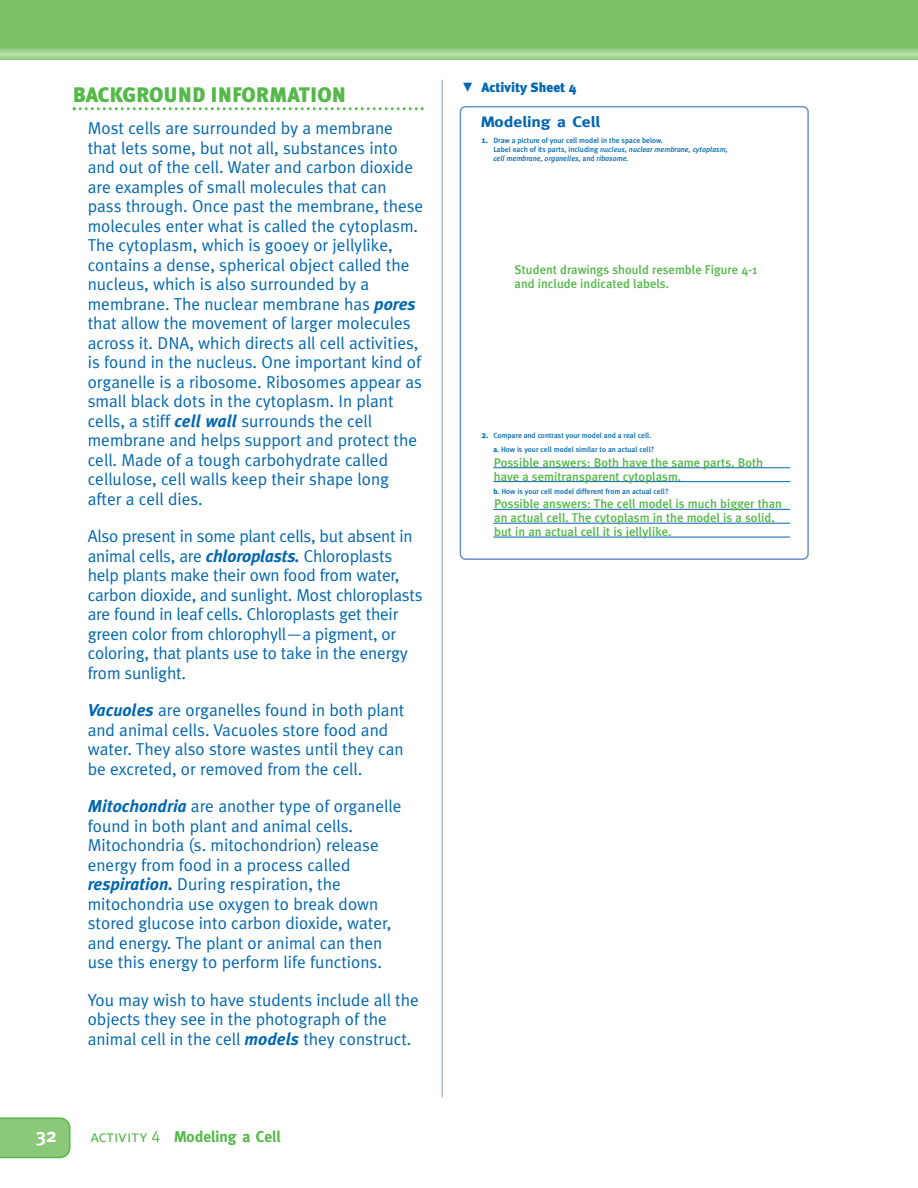
<style>
.page{position:relative;width:918px;height:1188px;background:#fff}
.page>*{position:absolute;margin:0;border:0;box-sizing:border-box;transform-origin:0 0}
.t1{font:900 21px "Meta Plus";color:#54b948}
.t2{font:700 19.5px "Meta";color:#fff}
.t3{font:17.25px/19.5px "Meta Plus Normal";color:#0067b1}
.t4{font:700 15.75px "Meta";color:#54b948}
.t5{font:700 15.15px "Meta";color:#0067b1;scale:1.17 1}
.t6{font:900 13.5px "Meta Plus";color:#0067b1}
.t7{font:500 12.6px/13.8px "Meta Plus";color:#54b948}
.t8{font:500 7.5px/8.9px "Meta Plus";color:#0067b1}
.s1{font-family:"Meta Plus";font-weight:700;font-style:italic}
.s2{font-family:"Meta Plus Normal Caps";font-weight:400;font-size:16.5px}
.s3{font-family:"Meta";font-weight:700;font-size:8.85px}
.s4{font-style:italic}
.s5{font-family:"Meta";font-weight:700}
</style>
<div class="page">
<svg style="left:0;top:1117px;width:70px;height:41px;background:#89c977"></svg>
<div style="left:0;top:0;width:918px;height:58px;background:#7bc366"></div>
<div style="left:0;top:49px;width:918px;height:10px;background:#91cb80"></div>
<div style="left:0;top:50px;width:918px;height:8px;background:#9bcf8a"></div>
<div style="left:0;top:51px;width:918px;height:6px;background:#a4d394"></div>
<hr style="left:0;top:52px;width:918px;height:4px;background:#add79e">
<hr style="left:0;top:53px;width:918px;height:2px;background:#b8dca8">
<hr style="left:0;top:54px;width:918px;height:1px;background:#bcdeae">
<svg style="left:460px;top:106px;width:349px;height:454px"></svg>
<svg style="left:73px;top:107px;width:351px;height:3px"></svg>
<hr style="left:441px;top:80px;width:2px;height:1017px;background:#adc0e2">
<p class="t1" style="left:73px;top:84px;width:275px">BACKGROUND INFORMATION</p>
<p class="t3" style="left:88px;top:121px;width:337px">Most cells are surrounded by a membrane that lets some, but not all, substances into and out of the cell. Water and carbon dioxide are examples of small molecules that can pass through. Once past the membrane, these molecules enter what is called the cytoplasm.<br>The cytoplasm, which is gooey or jellylike, contains a dense, spherical object called the nucleus, which is also surrounded by a membrane. The nuclear membrane has <span class="s1">pores </span>that allow the movement of larger molecules across it. DNA, which directs all cell activities, is found in the nucleus. One important kind of organelle is a ribosome. Ribosomes appear as small black dots in the cytoplasm. In plant cells, a stiff <span class="s1">cell wall</span> surrounds the cell membrane and helps support and protect the cell. Made of a tough carbohydrate called cellulose, cell walls keep their shape long after a cell dies.</p>
<p class="t3" style="left:88px;top:529px;width:336px">Also present in some plant cells, but absent in animal cells, are <span class="s1">chloroplasts.</span> Chloroplasts help plants make their own food from water, carbon dioxide, and sunlight. Most chloroplasts are found in leaf cells. Chloroplasts get their green color from chlorophyll—a pigment, or coloring, that plants use to take in the energy from sunlight.</p>
<p class="t3" style="left:88px;top:703px;width:318px"><span class="s1">Vacuoles</span> are organelles found in both plant and animal cells. Vacuoles store food and water. They also store wastes until they can be excreted, or removed from the cell.</p>
<p class="t3" style="left:88px;top:799px;width:315px"><span class="s1">Mitochondria</span> are another type of organelle found in both plant and animal cells.<br>Mitochondria (s. mitochondrion) release energy from food in a process called <span class="s1">respiration.</span> During respiration, the mitochondria use oxygen to break down stored glucose into carbon dioxide, water, and energy. The plant or animal can then use this energy to perform life functions.</p>
<p class="t3" style="left:88px;top:993px;width:333px">You may wish to have students include all the objects they see in the photograph of the animal cell in the cell <span class="s1">models</span> they construct.</p>
<p class="t2" style="left:36px;top:1128px;width:22px">32</p>
<p class="t4" style="left:90px;top:1131px;width:192px"><span class="s2">activity 4</span> Modeling a Cell</p>
<p class="t6" style="left:482px;top:80px;width:96px">Activity Sheet 4</p>
<p class="t5" style="left:481px;top:116px;width:104px">Modeling a Cell</p>
<p class="t8" style="left:493px;top:137px;width:236px;text-indent:-12px"><span class="s3">1.</span> Draw a picture of your cell model in the space below.<br>Label each of its parts, including <span class="s4">nucleus, nuclear membrane, cytoplasm, cell membrane, organelles,</span> and <span class="s4">ribosome.</span></p>
<p class="t7" style="left:515px;top:264px;width:244px">Student drawings should resemble Figure 4-1 and include indicated labels.</p>
<p class="t8" style="left:493px;top:429px;width:162px;line-height:13.8px;text-indent:-12px"><span class="s3">2.</span> Compare and contrast your model and a real cell. <span class="s5">a.</span> How is your cell model similar to an actual cell?</p>
<p class="t8" style="left:493px;top:487px;width:177px"><span class="s5">b.</span> How is your cell model different from an actual cell?</p>
<p class="t7" style="left:494px;top:498px;width:289px">Possible answers: The cell model is much bigger than an actual cell. The cytoplasm in the model is a solid, but in an actual cell it is jellylike.</p>
<p class="t7" style="left:494px;top:456px;width:271px">Possible answers: Both have the same parts. Both have a semitransparent cytoplasm.</p>
</div>
